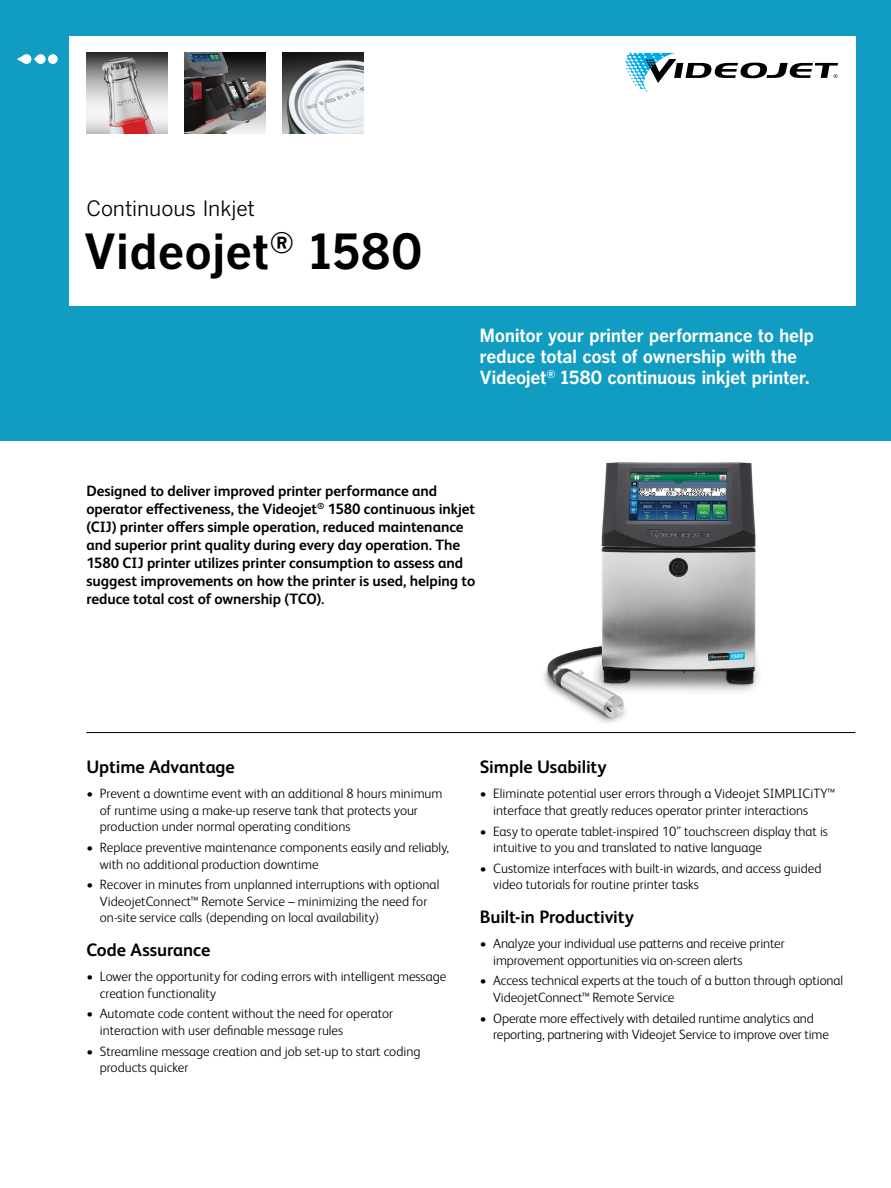
<style>
.page{position:relative;width:891px;height:1188px;background:#fff}
.page>*{position:absolute;margin:0;border:0;box-sizing:border-box;transform-origin:0 0}
.t1{font:700 48px "Benton Gothic";color:#000}
.t2{font:21px "Benton Gothic";letter-spacing:-.01em;color:#000}
.t3{font:700 18px/21px "Benton Gothic";letter-spacing:-.02em;color:#fff}
.t4{font:700 18px "FS Albert Pro";letter-spacing:-.005em;color:#000}
.t5{font:700 15px/18px "FS Albert Pro";letter-spacing:-.005em;color:#000}
.t6{font:300 13.5px/16.5px "FS Albert Pro";color:#000}
</style>
<div class="page">
<div style="left:0;top:0;width:891px;height:441px;background:#109dc1"></div>
<div style="left:69px;top:36px;width:786px;height:270px;background:#fff"></div>
<div style="left:48px;top:54px;width:10px;height:10px;background:#fff;border-radius:50%"></div>
<svg style="left:17px;top:54px;width:29px;height:10px"></svg>
<hr style="left:86px;top:732px;width:769px;height:1px;background:#000">
<img style="left:283px;top:53px;width:81px;height:81px">
<img style="left:86px;top:53px;width:81px;height:81px">
<svg style="left:625px;top:53px;width:213px;height:39px"></svg>
<img style="left:543px;top:462px;width:216px;height:261px">
<img style="left:185px;top:53px;width:81px;height:81px">
<h2 class="t2" style="left:86px;top:197px;width:170px">Continuous Inkjet</h2>
<h1 class="t1" style="left:84px;top:224px;width:341px">Videojet<sup>®</sup> 1580</h1>
<h3 class="t3" style="left:480px;top:325px;width:336px">Monitor your printer performance to help reduce total cost of ownership with the<br>Videojet<sup>®</sup> 1580 continuous inkjet printer.</h3>
<p class="t5" style="left:86px;top:481px;width:390px">Designed to deliver improved printer performance and operator effectiveness, the Videojet<sup>®</sup> 1580 continuous inkjet (CIJ) printer offers simple operation, reduced maintenance and superior print quality during every day operation. The 1580 CIJ printer utilizes printer consumption to assess and suggest improvements on how the printer is used, helping to reduce total cost of ownership (TCO).</p>
<h3 class="t4" style="left:86px;top:755px;width:150px">Uptime Advantage</h3>
<p class="t6" style="left:100px;top:785px;width:344px;text-indent:-14px">• Prevent a downtime event with an additional 8 hours minimum of runtime using a make-up reserve tank that protects your production under normal operating conditions</p>
<p class="t6" style="left:100px;top:838px;width:351px;text-indent:-14px">• Replace preventive maintenance components easily and reliably, with no additional production downtime</p>
<p class="t6" style="left:100px;top:876px;width:341px;text-indent:-14px">• Recover in minutes from unplanned interruptions with optional<br>VideojetConnect™ Remote Service – minimizing the need for on-site service calls (depending on local availability)</p>
<h3 class="t4" style="left:86px;top:937px;width:125px">Code Assurance</h3>
<p class="t6" style="left:100px;top:968px;width:348px;text-indent:-14px">• Lower the opportunity for coding errors with intelligent message creation functionality</p>
<p class="t6" style="left:100px;top:1005px;width:295px;text-indent:-14px">• Automate code content without the need for operator interaction with user definable message rules</p>
<p class="t6" style="left:100px;top:1042px;width:322px;text-indent:-14px">• Streamline message creation and job set-up to start coding products quicker</p>
<h3 class="t4" style="left:480px;top:755px;width:128px">Simple Usability</h3>
<p class="t6" style="left:493px;top:785px;width:343px;text-indent:-14px">• Eliminate potential user errors through a Videojet SIMPLICiTY™ interface that greatly reduces operator printer interactions</p>
<p class="t6" style="left:493px;top:822px;width:336px;text-indent:-14px">• Easy to operate tablet-inspired 10” touchscreen display that is intuitive to you and translated to native language</p>
<p class="t6" style="left:493px;top:859px;width:330px;text-indent:-14px">• Customize interfaces with built-in wizards, and access guided video tutorials for routine printer tasks</p>
<h3 class="t4" style="left:480px;top:904px;width:156px">Built-in Productivity</h3>
<p class="t6" style="left:493px;top:935px;width:293px;text-indent:-14px">• Analyze your individual use patterns and receive printer improvement opportunities via on-screen alerts</p>
<p class="t6" style="left:493px;top:972px;width:351px;text-indent:-14px">• Access technical experts at the touch of a button through optional<br>VideojetConnect™ Remote Service</p>
<p class="t6" style="left:493px;top:1009px;width:337px;text-indent:-14px">• Operate more effectively with detailed runtime analytics and reporting, partnering with Videojet Service to improve over time</p>
</div>
